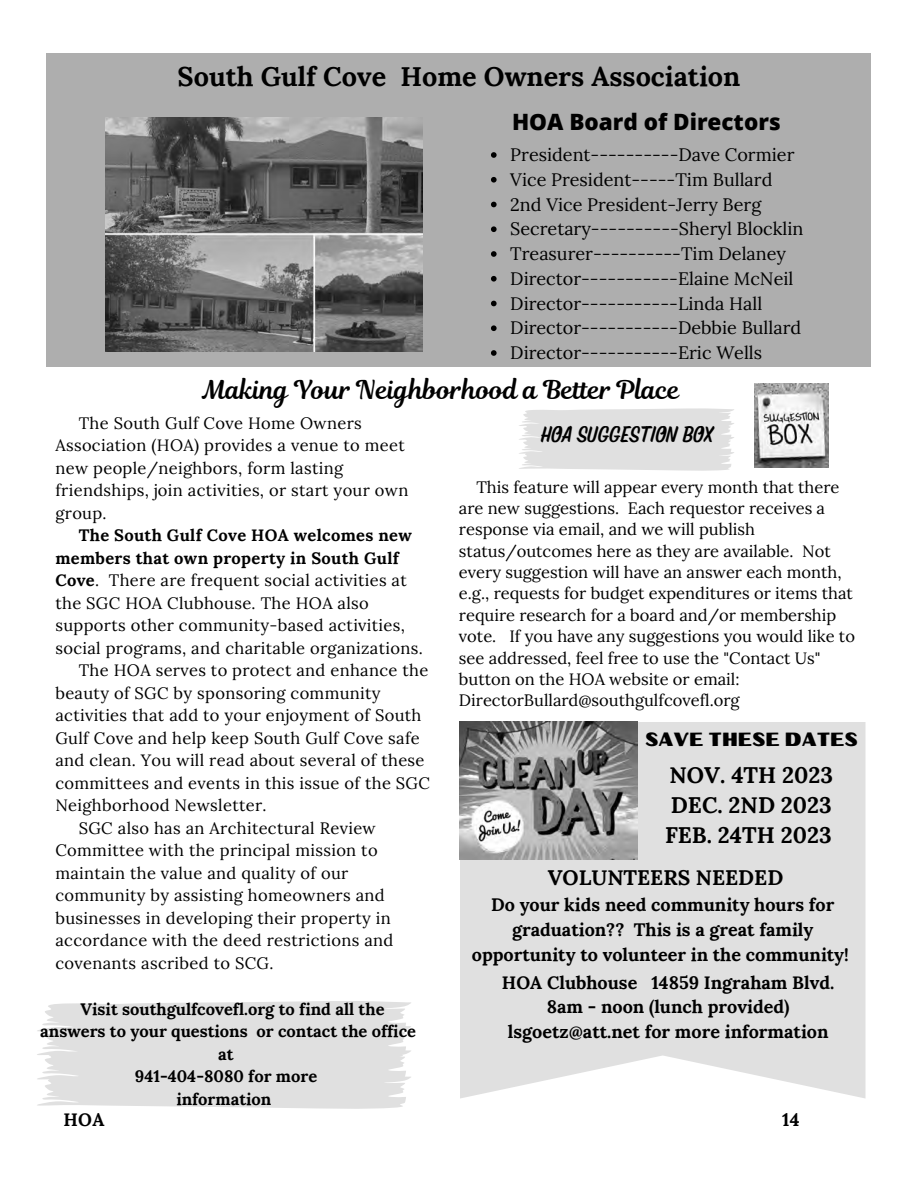
<style>
.page{position:relative;width:918px;height:1188px;background:#fff}
.page>*{position:absolute;margin:0;border:0;box-sizing:border-box;transform-origin:0 0}
.t1{font:700 27px "Lora";color:#000}
.t2{font:25.5px "Magnolia Script";color:#000}
.t3{font:700 22.5px/30.5px "Lora";color:#000;text-align:justify}
.t4{font:800 22.5px "Open Sans";color:#000}
.t5{font:22.35px "Ayr Tropika Island Script Casual";color:#000}
.t6{font:700 21px "Lora";color:#000}
.t7{font:19.2px "Oilvare Base";color:#000}
.t8{font:18px/24.8px "Lora";color:#000}
.t9{font:700 18px/24.8px "Lora";color:#000;text-align:center}
.t10{font:16.5px/22.5px "Lora";letter-spacing:.02em;color:#000}
.t11{font:16.5px/21.3px "Lora";color:#000}
.t12{font:700 16.5px/22.5px "Lora";color:#000;text-align:center}
.t13{font:700 16.5px "Lora";letter-spacing:.02em;color:#000}
.s1{font-weight:700}
</style>
<div class="page">
<div style="left:46px;top:54px;width:824px;height:313px;background:#aeaeae"></div>
<img style="left:106px;top:117px;width:317px;height:234px">
<img style="left:754px;top:384px;width:74px;height:83px">
<svg style="left:519px;top:408px;width:215px;height:63px;background:#e2e2e2"></svg>
<svg style="left:37px;top:1001px;width:374px;height:108px;background:#e2e2e2"></svg>
<svg style="left:460px;top:722px;width:405px;height:377px;background:#e2e2e2"></svg>
<img style="left:460px;top:721px;width:178px;height:138px">
<svg style="left:491px;top:152px;width:6px;height:6px"></svg>
<svg style="left:491px;top:177px;width:6px;height:6px"></svg>
<svg style="left:491px;top:202px;width:6px;height:5px"></svg>
<svg style="left:491px;top:226px;width:6px;height:6px"></svg>
<svg style="left:491px;top:251px;width:6px;height:6px"></svg>
<svg style="left:491px;top:276px;width:6px;height:6px"></svg>
<svg style="left:491px;top:301px;width:6px;height:5px"></svg>
<svg style="left:491px;top:325px;width:6px;height:6px"></svg>
<svg style="left:491px;top:350px;width:6px;height:6px"></svg>
<h1 class="t1" style="left:178px;top:58px;width:564px">South Gulf Cove Home Owners Association</h1>
<h3 class="t4" style="left:512px;top:106px;width:270px">HOA Board of Directors</h3>
<p class="t8" style="left:510px;top:142px;width:295px">President----------Dave Cormier Vice President-----Tim Bullard 2nd Vice President-Jerry Berg Secretary----------Sheryl Blocklin Treasurer----------Tim Delaney Director-----------Elaine McNeil Director-----------Linda Hall Director-----------Debbie Bullard Director-----------Eric Wells</p>
<h2 class="t2" style="left:203px;top:372px;width:478px">Making Your Neighborhood a Better Place</h2>
<p class="t10" style="left:55px;top:412px;width:355px;text-indent:23px">The South Gulf Cove Home Owners Association (HOA) provides a venue to meet new people/neighbors, form lasting friendships, join activities, or start your own group.</p>
<p class="t13" style="left:79px;top:525px;width:335px">The South Gulf Cove HOA welcomes new</p>
<p class="t13" style="left:55px;top:547px;width:345px">members that own property in South Gulf</p>
<p class="t10" style="left:55px;top:569px;width:353px"><span class="s1">Cove</span>. There are frequent social activities at</p>
<p class="t10" style="left:55px;top:592px;width:315px">the SGC HOA Clubhouse. The HOA also</p>
<p class="t10" style="left:55px;top:614px;width:351px">supports other community-based activities,</p>
<p class="t10" style="left:55px;top:637px;width:369px">social programs, and charitable organizations.</p>
<p class="t10" style="left:79px;top:659px;width:351px">The HOA serves to protect and enhance the</p>
<p class="t10" style="left:55px;top:682px;width:327px">beauty of SGC by sponsoring community</p>
<p class="t10" style="left:55px;top:704px;width:368px">activities that add to your enjoyment of South</p>
<p class="t10" style="left:55px;top:727px;width:366px">Gulf Cove and help keep South Gulf Cove safe</p>
<p class="t10" style="left:55px;top:749px;width:371px">and clean. You will read about several of these</p>
<p class="t10" style="left:55px;top:772px;width:376px">committees and events in this issue of the SGC</p>
<p class="t10" style="left:55px;top:794px;width:213px">Neighborhood Newsletter.</p>
<p class="t10" style="left:79px;top:817px;width:299px">SGC also has an Architectural Review</p>
<p class="t10" style="left:55px;top:839px;width:324px">Committee with the principal mission to</p>
<p class="t10" style="left:55px;top:862px;width:294px">maintain the value and quality of our</p>
<p class="t10" style="left:55px;top:884px;width:331px">community by assisting homeowners and</p>
<p class="t10" style="left:55px;top:907px;width:337px">businesses in developing their property in</p>
<p class="t10" style="left:55px;top:929px;width:340px">accordance with the deed restrictions and</p>
<p class="t10" style="left:55px;top:952px;width:220px">covenants ascribed to SCG.</p>
<h3 class="t5" style="left:541px;top:419px;width:173px">HOA SUGGESTION BOX</h3>
<p class="t11" style="left:459px;top:476px;width:398px;text-indent:17px">This feature will appear every month that there are new suggestions. Each requestor receives a response via email, and we will publish status/outcomes here as they are available. Not every suggestion will have an answer each month, e.g., requests for budget expenditures or items that require research for a board and/or membership vote. If you have any suggestions you would like to see addressed, feel free to use the "Contact Us" button on the HOA website or email:<br>DirectorBullard@southgulfcovefl.org</p>
<p class="t7" style="left:645px;top:728px;width:214px">SAVE THESE DATES</p>
<h3 class="t3" style="left:665px;top:759px;width:170px">NOV. 4TH 2023<br>DEC. 2ND 2023<br>FEB. 24TH 2023</h3>
<p class="t6" style="left:548px;top:864px;width:237px">VOLUNTEERS NEEDED</p>
<p class="t9" style="left:472px;top:892px;width:379px">Do your kids need community hours for graduation?? This is a great family opportunity to volunteer in the community!</p>
<p class="t12" style="left:40px;top:997px;width:377px">Visit southgulfcovefl.org to find all the<br>answers to your questions or contact the office at<br>941-404-8080 for more<br>information</p>
<p class="t9" style="left:502px;top:970px;width:334px">HOA Clubhouse 14859 Ingraham Blvd.<br>8am - noon (lunch provided) lsgoetz@att.net for more information</p>
<p class="t9" style="left:63px;top:1107px;width:43px">HOA</p>
<p class="t9" style="left:782px;top:1107px;width:19px">14</p>
</div>
